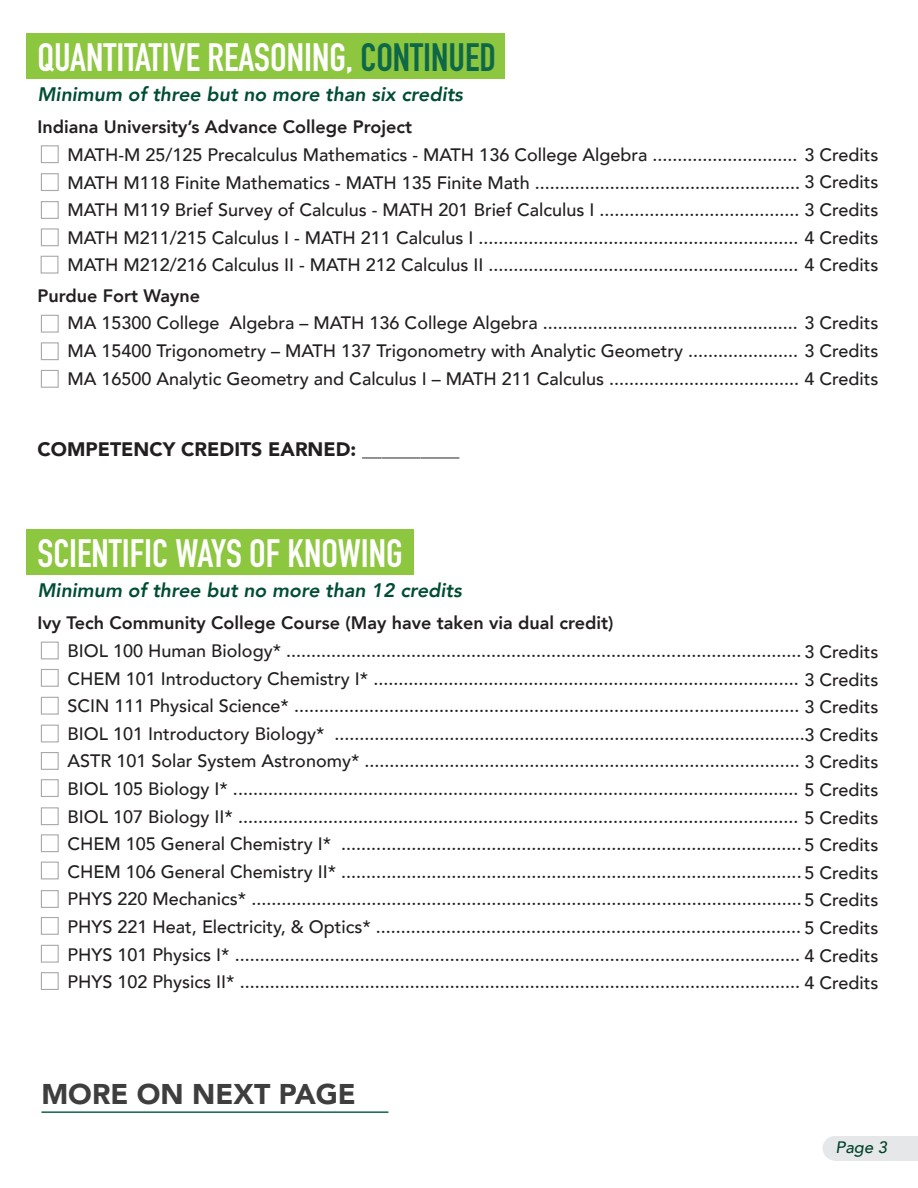
<style>
.page{position:relative;width:918px;height:1188px;background:#fff}
.page>*{position:absolute;margin:0;border:0;box-sizing:border-box;transform-origin:0 0}
.t1{font:39px "DIN Engschrift Std";color:#fff}
.t2{font:900 28.5px "Avenir";color:#3e3e3f}
.t3{font:italic 800 19.5px "Avenir";color:#004d34}
.t4{font:900 19.5px "Avenir";color:#231f20}
.t5{font:500 18px/27.6px "Avenir";color:#231f20;text-align:justify}
.t6{font:800 18px "Avenir";color:#231f20}
.t7{font:italic 500 16.5px "Avenir";color:#00422a}
.s1{color:#0e6748}
</style>
<div class="page">
<div style="left:835px;top:1136px;width:83px;height:25px;background:#e6e7e9"></div>
<div style="left:823px;top:1136px;width:24px;height:25px;background:#e6e7e9;border-radius:50%"></div>
<div style="left:41px;top:145px;width:18px;height:18px;border:1px solid #a8a9ad"></div>
<div style="left:41px;top:173px;width:18px;height:18px;border:1px solid #a8a9ad"></div>
<div style="left:41px;top:201px;width:18px;height:18px;border:1px solid #a8a9ad"></div>
<div style="left:41px;top:228px;width:18px;height:18px;border:1px solid #a8a9ad"></div>
<div style="left:41px;top:256px;width:17px;height:18px;border:1px solid #a8a9ad"></div>
<div style="left:41px;top:315px;width:18px;height:18px;border:1px solid #a8a9ad"></div>
<div style="left:41px;top:342px;width:18px;height:18px;border:1px solid #a8a9ad"></div>
<div style="left:41px;top:370px;width:18px;height:18px;border:1px solid #a8a9ad"></div>
<div style="left:27px;top:529px;width:387px;height:46px;background:#8dc63f"></div>
<div style="left:41px;top:642px;width:18px;height:17px;border:1px solid #a8a9ad"></div>
<div style="left:41px;top:669px;width:18px;height:18px;border:1px solid #a8a9ad"></div>
<div style="left:41px;top:697px;width:18px;height:18px;border:1px solid #a8a9ad"></div>
<div style="left:41px;top:725px;width:18px;height:17px;border:1px solid #a8a9ad"></div>
<div style="left:41px;top:752px;width:18px;height:18px;border:1px solid #a8a9ad"></div>
<div style="left:41px;top:779px;width:18px;height:18px;border:1px solid #a8a9ad"></div>
<div style="left:41px;top:807px;width:18px;height:18px;border:1px solid #a8a9ad"></div>
<div style="left:41px;top:834px;width:18px;height:18px;border:1px solid #a8a9ad"></div>
<div style="left:41px;top:862px;width:18px;height:17px;border:1px solid #a8a9ad"></div>
<div style="left:41px;top:890px;width:18px;height:18px;border:1px solid #a8a9ad"></div>
<div style="left:41px;top:917px;width:18px;height:18px;border:1px solid #a8a9ad"></div>
<div style="left:41px;top:945px;width:18px;height:18px;border:1px solid #a8a9ad"></div>
<div style="left:41px;top:972px;width:18px;height:18px;border:1px solid #a8a9ad"></div>
<div style="left:27px;top:34px;width:478px;height:45px;background:#8dc63f"></div>
<hr style="left:41px;top:1111px;width:347px;height:2px;background:#0e6748">
<h1 class="t1" style="left:38px;top:34px;width:460px">QUANTITATIVE REASONING, <span class="s1">CONTINUED</span></h1>
<p class="t3" style="left:38px;top:82px;width:427px">Minimum of three but no more than six credits</p>
<p class="t6" style="left:38px;top:113px;width:376px">Indiana University’s Advance College Project</p>
<p class="t5" style="left:68px;top:140px;width:812px">MATH-M 25/125 Precalculus Mathematics - MATH 136 College Algebra ............................. 3 Credits MATH M118 Finite Mathematics - MATH 135 Finite Math ..................................................... 3 Credits MATH M119 Brief Survey of Calculus - MATH 201 Brief Calculus I ........................................ 3 Credits MATH M211/215 Calculus I - MATH 211 Calculus I ................................................................ 4 Credits MATH M212/216 Calculus II - MATH 212 Calculus II .............................................................. 4 Credits</p>
<p class="t6" style="left:38px;top:282px;width:164px">Purdue Fort Wayne</p>
<p class="t5" style="left:68px;top:308px;width:812px">MA 15300 College Algebra – MATH 136 College Algebra ................................................... 3 Credits MA 15400 Trigonometry – MATH 137 Trigonometry with Analytic Geometry ...................... 3 Credits MA 16500 Analytic Geometry and Calculus I – MATH 211 Calculus ...................................... 4 Credits</p>
<p class="t4" style="left:38px;top:433px;width:424px">COMPETENCY CREDITS EARNED: __________</p>
<h1 class="t1" style="left:38px;top:530px;width:367px">SCIENTIFIC WAYS OF KNOWING</h1>
<p class="t3" style="left:38px;top:578px;width:426px">Minimum of three but no more than 12 credits</p>
<p class="t6" style="left:38px;top:609px;width:578px">Ivy Tech Community College Course (May have taken via dual credit)</p>
<p class="t5" style="left:68px;top:636px;width:812px">BIOL 100 Human Biology* ....................................................................................................... 3 Credits CHEM 101 Introductory Chemistry I* ..................................................................................... 3 Credits SCIN 111 Physical Science* ..................................................................................................... 3 Credits BIOL 101 Introductory Biology* ..............................................................................................3 Credits ASTR 101 Solar System Astronomy* ....................................................................................... 3 Credits BIOL 105 Biology I* ................................................................................................................. 5 Credits BIOL 107 Biology II* ................................................................................................................ 5 Credits CHEM 105 General Chemistry I* ............................................................................................ 5 Credits CHEM 106 General Chemistry II* ............................................................................................ 5 Credits PHYS 220 Mechanics* ..............................................................................................................5 Credits PHYS 221 Heat, Electricity, &amp; Optics* ..................................................................................... 5 Credits PHYS 101 Physics I* ................................................................................................................. 4 Credits PHYS 102 Physics II* ................................................................................................................ 4 Credits</p>
<h2 class="t2" style="left:41px;top:1069px;width:316px">MORE ON NEXT PAGE</h2>
<p class="t7" style="left:836px;top:1138px;width:53px">Page 3</p>
</div>
